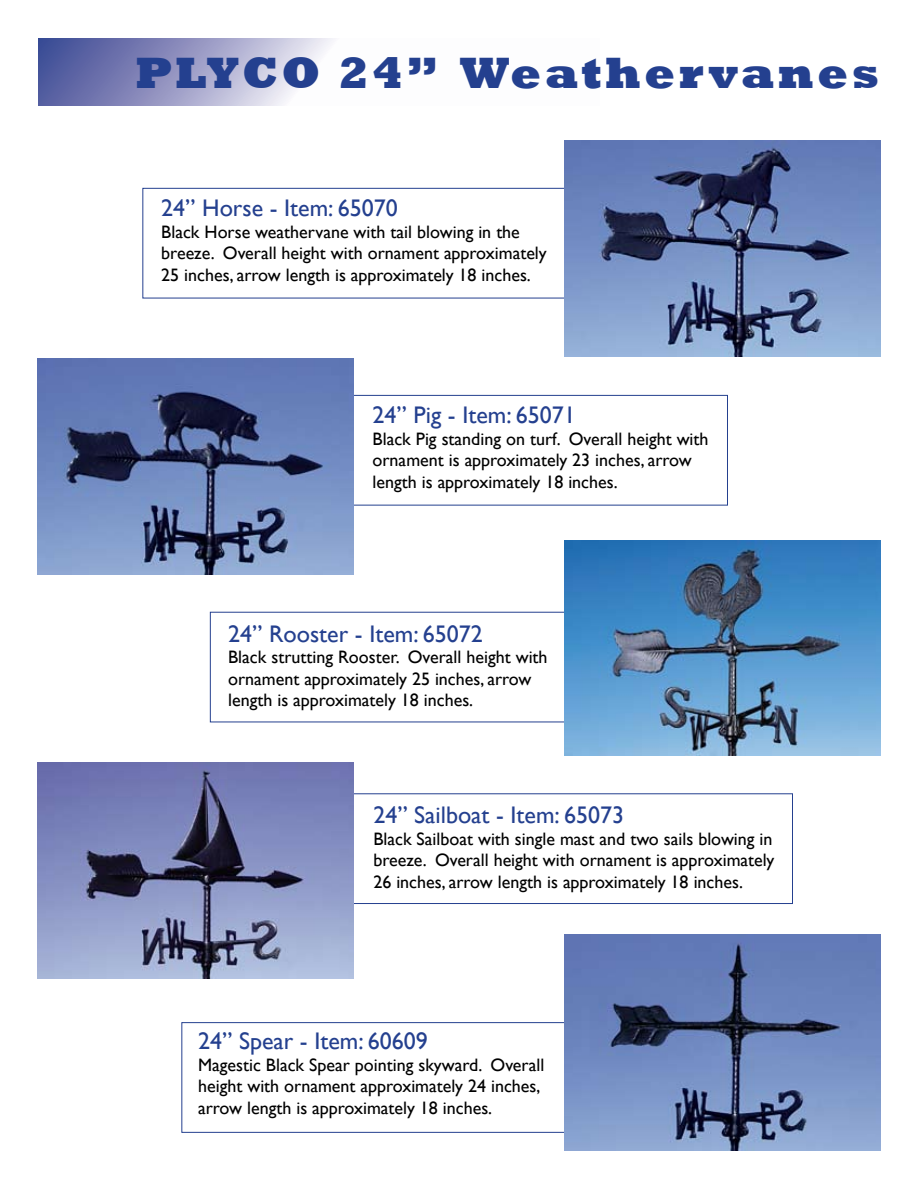
<style>
.page{position:relative;width:918px;height:1188px;background:#fff}
.page>*{position:absolute;margin:0;border:0;box-sizing:border-box;transform-origin:0 0}
.t1{font:800 45px "Rockwell";letter-spacing:.07em;color:#24408f}
.t2{font:24px "Gill Sans";color:#24408f}
.t3{font:18px/21.6px "Gill Sans";color:#000}
</style>
<div class="page">
<svg style="left:39px;top:39px;width:294px;height:66px;background:#9fa1c8"></svg>
<div style="left:153px;top:395px;width:575px;height:110px;border:1px solid #24408f"></div>
<div style="left:143px;top:188px;width:574px;height:110px;border:1px solid #24408f"></div>
<div style="left:218px;top:794px;width:575px;height:110px;border:1px solid #24408f"></div>
<div style="left:182px;top:1022px;width:574px;height:111px;border:1px solid #24408f"></div>
<img style="left:564px;top:140px;width:316px;height:216px">
<img style="left:38px;top:358px;width:316px;height:216px">
<img style="left:564px;top:540px;width:316px;height:216px">
<img style="left:38px;top:763px;width:316px;height:216px">
<img style="left:564px;top:934px;width:316px;height:216px">
<h1 class="t1" style="left:135px;top:47px;width:746px">PLYCO 24” Weathervanes</h1>
<h2 class="t2" style="left:161px;top:194px;width:238px">24” Horse - Item: 65070</h2>
<p class="t3" style="left:161px;top:221px;width:387px">Black Horse weathervane with tail blowing in the breeze. Overall height with ornament approximately<br>25 inches, arrow length is approximately 18 inches.</p>
<h2 class="t2" style="left:373px;top:401px;width:205px">24” Pig - Item: 65071</h2>
<p class="t3" style="left:373px;top:428px;width:337px">Black Pig standing on turf. Overall height with ornament is approximately 23 inches, arrow length is approximately 18 inches.</p>
<h2 class="t2" style="left:228px;top:620px;width:256px">24” Rooster - Item: 65072</h2>
<p class="t3" style="left:228px;top:646px;width:321px">Black strutting Rooster. Overall height with ornament approximately 25 inches, arrow length is approximately 18 inches.</p>
<h2 class="t2" style="left:373px;top:801px;width:252px">24” Sailboat - Item: 65073</h2>
<p class="t3" style="left:373px;top:828px;width:403px;text-align:justify">Black Sailboat with single mast and two sails blowing in breeze. Overall height with ornament is approximately 26 inches, arrow length is approximately 18 inches.</p>
<h2 class="t2" style="left:198px;top:1027px;width:231px">24” Spear - Item: 60609</h2>
<p class="t3" style="left:198px;top:1054px;width:348px">Magestic Black Spear pointing skyward. Overall height with ornament approximately 24 inches, arrow length is approximately 18 inches.</p>
</div>
